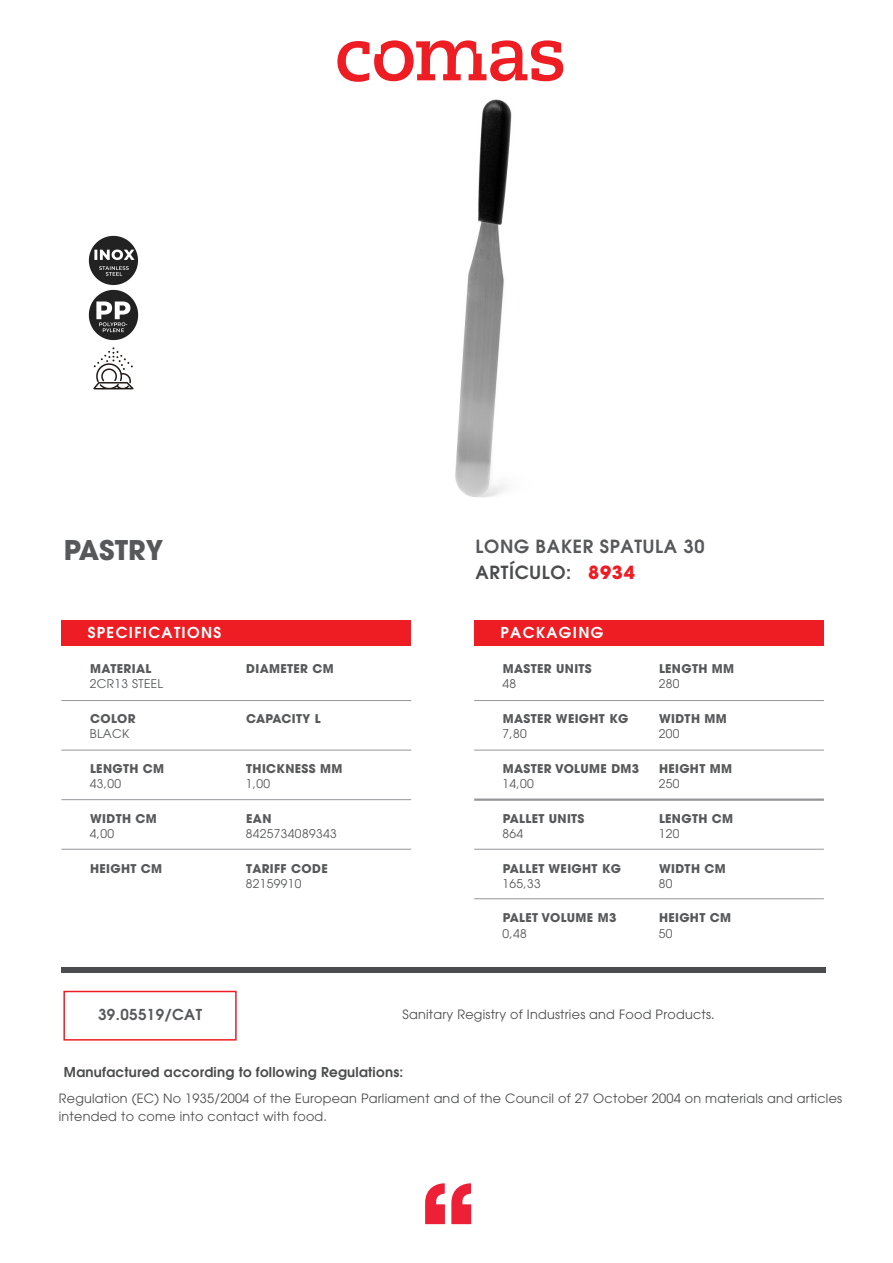
<style>
.page{position:relative;width:893px;height:1263px;background:#fff}
.page>*{position:absolute;margin:0;border:0;box-sizing:border-box;transform-origin:0 0}
.t1{font:700 27px "Avant Garde";color:#57585a}
.t2{font:600 18px/25.7px "Avant Garde";letter-spacing:.04em;color:#57585a}
.t3{font:600 15px "Avant Garde";letter-spacing:.09em;color:#fff}
.t4{font:600 15px "Avant Garde";letter-spacing:.03em;color:#57585a}
.t5{font:600 13.5px "Avant Garde";letter-spacing:.02em;color:#4b4c4d}
.t6{font:12.75px/18px "Avant Garde";letter-spacing:.02em;color:#4b4c4d}
.t7{font:700 12px "Avant Garde";letter-spacing:.03em;color:#57585a}
.t8{font:12px "Avant Garde";letter-spacing:.03em;color:#57585a}
.s1{color:#4b4c4d}
.s2{font-weight:700;color:#ee1d23}
</style>
<div class="page">
<svg style="left:425px;top:1183px;width:20px;height:41px"></svg>
<svg style="left:451px;top:1183px;width:20px;height:41px"></svg>
<svg style="left:337px;top:40px;width:226px;height:42px"></svg>
<div style="left:61px;top:620px;width:350px;height:25px;background:#ee1d23"></div>
<div style="left:61px;top:967px;width:765px;height:6px;background:#4b4c4d"></div>
<hr style="left:61px;top:700px;width:350px;height:1px;background:#939598">
<hr style="left:61px;top:750px;width:350px;height:1px;background:#939598">
<hr style="left:61px;top:799px;width:350px;height:1px;background:#939598">
<hr style="left:61px;top:849px;width:350px;height:1px;background:#939598">
<div style="left:474px;top:620px;width:350px;height:25px;background:#ee1d23"></div>
<hr style="left:474px;top:700px;width:350px;height:1px;background:#939598">
<hr style="left:474px;top:750px;width:350px;height:1px;background:#939598">
<hr style="left:474px;top:798px;width:350px;height:3px;background:#939598">
<hr style="left:474px;top:849px;width:350px;height:1px;background:#939598">
<hr style="left:474px;top:898px;width:350px;height:1px;background:#939598">
<div style="left:63px;top:991px;width:174px;height:49px;border:2px solid #ee1d23"></div>
<img style="left:88px;top:235px;width:51px;height:155px">
<img style="left:455px;top:99px;width:57px;height:398px">
<h1 class="t1" style="left:64px;top:532px;width:101px">PASTRY</h1>
<h2 class="t2" style="left:475px;top:533px;width:230px">LONG BAKER SPATULA 30<br><span class="s1">ARTÍCULO:</span> <span class="s2">8934</span></h2>
<p class="t3" style="left:88px;top:623px;width:135px">SPECIFICATIONS</p>
<p class="t7" style="left:90px;top:661px;width:63px">MATERIAL</p>
<p class="t7" style="left:246px;top:661px;width:89px">DIAMETER CM</p>
<p class="t3" style="left:500px;top:623px;width:104px">PACKAGING</p>
<p class="t7" style="left:503px;top:661px;width:91px">MASTER UNITS</p>
<p class="t7" style="left:659px;top:661px;width:77px">LENGTH MM</p>
<p class="t8" style="left:90px;top:677px;width:75px">2CR13 STEEL</p>
<p class="t8" style="left:502px;top:677px;width:15px">48</p>
<p class="t8" style="left:659px;top:677px;width:22px">280</p>
<p class="t7" style="left:90px;top:711px;width:47px">COLOR</p>
<p class="t7" style="left:246px;top:711px;width:76px">CAPACITY L</p>
<p class="t7" style="left:503px;top:711px;width:127px">MASTER WEIGHT KG</p>
<p class="t7" style="left:659px;top:711px;width:69px">WIDTH MM</p>
<p class="t8" style="left:90px;top:727px;width:41px">BLACK</p>
<p class="t8" style="left:502px;top:727px;width:26px">7,80</p>
<p class="t8" style="left:659px;top:727px;width:22px">200</p>
<p class="t7" style="left:90px;top:761px;width:76px">LENGTH CM</p>
<p class="t7" style="left:246px;top:761px;width:98px">THICKNESS MM</p>
<p class="t7" style="left:503px;top:761px;width:138px">MASTER VOLUME DM3</p>
<p class="t7" style="left:659px;top:761px;width:75px">HEIGHT MM</p>
<p class="t8" style="left:90px;top:777px;width:33px">43,00</p>
<p class="t8" style="left:90px;top:826px;width:26px">4,00</p>
<p class="t7" style="left:90px;top:810px;width:68px">WIDTH CM</p>
<p class="t8" style="left:246px;top:776px;width:26px">1,00</p>
<p class="t7" style="left:246px;top:810px;width:27px">EAN</p>
<p class="t8" style="left:246px;top:826px;width:92px">8425734089343</p>
<p class="t8" style="left:502px;top:777px;width:33px">14,00</p>
<p class="t8" style="left:502px;top:826px;width:22px">864</p>
<p class="t7" style="left:503px;top:810px;width:83px">PALLET UNITS</p>
<p class="t8" style="left:659px;top:777px;width:22px">250</p>
<p class="t7" style="left:659px;top:810px;width:76px">LENGTH CM</p>
<p class="t8" style="left:659px;top:826px;width:22px">120</p>
<p class="t7" style="left:90px;top:860px;width:74px">HEIGHT CM</p>
<p class="t7" style="left:246px;top:860px;width:83px">TARIFF CODE</p>
<p class="t7" style="left:503px;top:860px;width:120px">PALLET WEIGHT KG</p>
<p class="t7" style="left:659px;top:860px;width:68px">WIDTH CM</p>
<p class="t8" style="left:246px;top:876px;width:57px">82159910</p>
<p class="t8" style="left:502px;top:876px;width:40px">165,33</p>
<p class="t8" style="left:502px;top:926px;width:26px">0,48</p>
<p class="t7" style="left:503px;top:910px;width:115px">PALET VOLUME M3</p>
<p class="t8" style="left:659px;top:876px;width:15px">80</p>
<p class="t7" style="left:659px;top:910px;width:74px">HEIGHT CM</p>
<p class="t8" style="left:659px;top:926px;width:15px">50</p>
<p class="t4" style="left:98px;top:1005px;width:105px">39.05519/CAT</p>
<p class="t6" style="left:402px;top:1006px;width:314px">Sanitary Registry of Industries and Food Products.</p>
<p class="t5" style="left:64px;top:1063px;width:341px">Manufactured according to following Regulations:</p>
<p class="t6" style="left:59px;top:1090px;width:785px">Regulation (EC) No 1935/2004 of the European Parliament and of the Council of 27 October 2004 on materials and articles intended to come into contact with food.</p>
</div>
